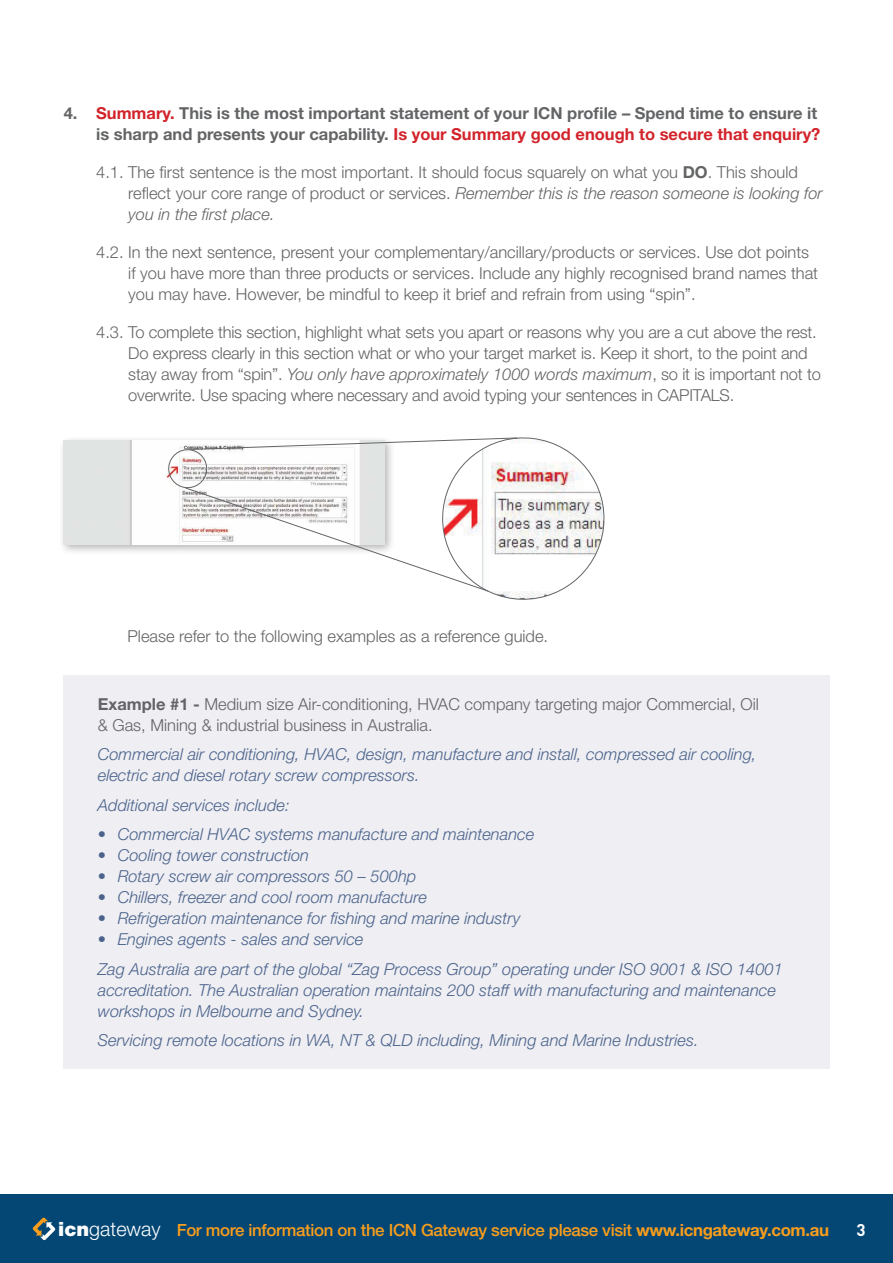
<style>
.page{position:relative;width:893px;height:1263px;background:#fff}
.page>*{position:absolute;margin:0;border:0;box-sizing:border-box;transform-origin:0 0}
.t1{font:300 19.65px "Helvetica Neue";color:#fff}
.t2{font:500 16.8px "Helvetica Neue";letter-spacing:-.02em;color:#f99d1c}
.t3{font:700 16.8px "DIN";color:#fff}
.t4{font:300 16.5px/21px "Helvetica Neue";color:#636466}
.t5{font:italic 300 16.5px/21px "Helvetica Neue";color:#4b638b}
.t6{font:700 16.5px/21px "Helvetica Neue";color:#636466;text-align:right}
.s1{color:#d2232a}
.s2{font-weight:700}
.s3{font-style:italic}
.s4{font-weight:900}
</style>
<div class="page">
<div style="left:64px;top:675px;width:766px;height:393px;background:#eeeef3"></div>
<div style="left:0;top:1195px;width:893px;height:68px;background:#044774"></div>
<svg style="left:33px;top:1217px;width:22px;height:23px"></svg>
<div style="left:59px;top:436px;width:336px;height:120px;background:#000;opacity:.3"></div>
<img style="left:64px;top:441px;width:104px;height:104px">
<svg style="left:168px;top:436px;width:437px;height:164px"></svg>
<p class="t6" style="left:64px;top:102px;width:758px">4. <span class="s1">Summary.</span> This is the most important statement of your ICN profile – Spend time to ensure it is sharp and presents your capability. <span class="s1">Is your Summary good enough to secure that enquiry?</span></p>
<p class="t4" style="left:128px;top:162px;width:696px;text-indent:-32px">4.1. The first sentence is the most important. It should focus squarely on what you <span class="s2">DO</span>. This should reflect your core range of product or services. <span class="s3">Remember this is the reason someone is looking for you in the first place.</span></p>
<p class="t4" style="left:128px;top:242px;width:691px;text-indent:-32px">4.2. In the next sentence, present your complementary/ancillary/products or services. Use dot points if you have more than three products or services. Include any highly recognised brand names that you may have. However, be mindful to keep it brief and refrain from using “spin”.</p>
<p class="t4" style="left:128px;top:322px;width:694px;text-indent:-32px">4.3. To complete this section, highlight what sets you apart or reasons why you are a cut above the rest.<br>Do express clearly in this section what or who your target market is. Keep it short, to the point and stay away from “spin”. <span class="s3">You only have approximately 1000 words maximum</span>, so it is important not to overwrite. Use spacing where necessary and avoid typing your sentences in CAPITALS.</p>
<p class="t4" style="left:128px;top:625px;width:422px">Please refer to the following examples as a reference guide.</p>
<p class="t4" style="left:98px;top:693px;width:663px"><span class="s2">Example #1 -</span> Medium size Air-conditioning, HVAC company targeting major Commercial, Oil &amp; Gas, Mining &amp; industrial business in Australia.</p>
<p class="t5" style="left:98px;top:744px;width:660px">Commercial air conditioning, HVAC, design, manufacture and install, compressed air cooling, electric and diesel rotary screw compressors.</p>
<p class="t5" style="left:98px;top:794px;width:193px">Additional services include:</p>
<p class="t5" style="left:98px;top:824px;width:438px">• Commercial HVAC systems manufacture and maintenance</p>
<p class="t5" style="left:98px;top:845px;width:213px">• Cooling tower construction</p>
<p class="t5" style="left:98px;top:866px;width:320px">• Rotary screw air compressors 50 – 500hp</p>
<p class="t5" style="left:98px;top:887px;width:331px">• Chillers, freezer and cool room manufacture</p>
<p class="t5" style="left:98px;top:908px;width:424px">• Refrigeration maintenance for fishing and marine industry</p>
<p class="t5" style="left:98px;top:924px;width:687px;line-height:29.5px">• Engines agents - sales and service<br>Zag Australia are part of the global “Zag Process Group” operating under ISO 9001 &amp; ISO 14001</p>
<p class="t5" style="left:98px;top:979px;width:680px">accreditation. The Australian operation maintains 200 staff with manufacturing and maintenance workshops in Melbourne and Sydney.</p>
<p class="t5" style="left:98px;top:1030px;width:602px">Servicing remote locations in WA, NT &amp; QLD including, Mining and Marine Industries.</p>
<p class="t1" style="left:58px;top:1216px;width:104px"><span class="s4">icn</span>gateway</p>
<p class="t2" style="left:177px;top:1220px;width:654px">For more information on the ICN Gateway service please visit <span class="s2">www.icngateway.com.au</span></p>
<p class="t3" style="left:856px;top:1219px;width:11px">3</p>
</div>
